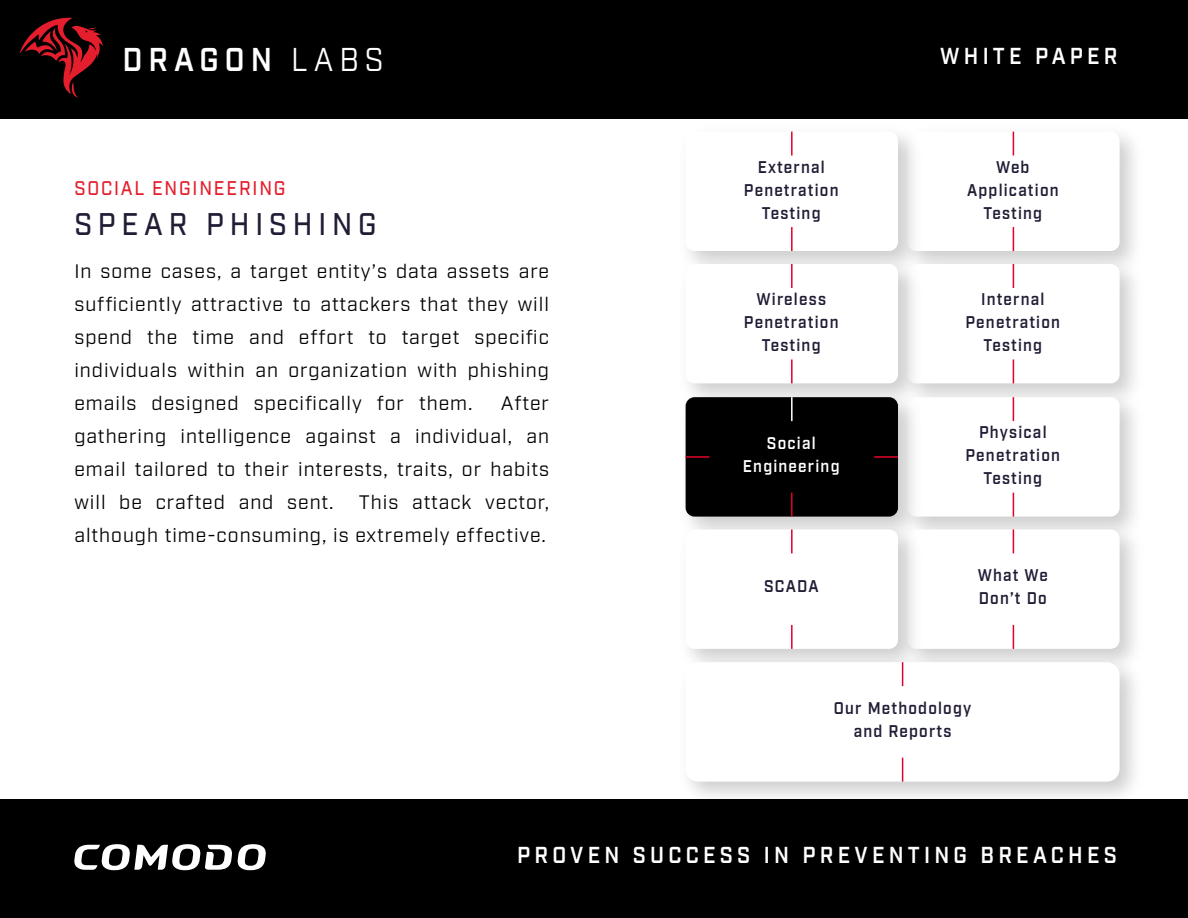
<style>
.page{position:relative;width:1188px;height:918px;background:#fff}
.page>*{position:absolute;margin:0;border:0;box-sizing:border-box;transform-origin:0 0}
.t1{font:600 33px "Industry";letter-spacing:.2em;color:#fff;scale:.91 1}
.t2{font:500 31.35px "Industry";letter-spacing:.205em;color:#221c35;scale:.91 1}
.t3{font:600 23.1px "Industry";letter-spacing:.2em;color:#fff;scale:.91 1}
.t4{font:500 19.8px "Industry";letter-spacing:.1em;color:#e41e2d;scale:.91 1}
.t5{font:19.5px/33px "Industry";letter-spacing:.05em;color:#000;text-align:justify}
.t6{font:600 16.95px/23.1px "Industry";letter-spacing:.08em;color:#221c35;text-align:center;scale:.91 1}
.t7{font:600 16.95px/23.1px "Industry";letter-spacing:.08em;color:#fff;text-align:center;scale:.91 1}
.s1{font-weight:400}
</style>
<div class="page">
<img style="left:930px;top:118px;width:222px;height:132px">
<div style="left:907px;top:132px;width:213px;height:119px;background:#fff;border-radius:9px"></div>
<svg style="left:1013px;top:132px;width:1px;height:24px"></svg>
<svg style="left:1013px;top:227px;width:1px;height:23px"></svg>
<img style="left:930px;top:250px;width:205px;height:133px">
<div style="left:907px;top:264px;width:213px;height:119px;background:#fff;border-radius:9px"></div>
<svg style="left:1013px;top:264px;width:1px;height:24px"></svg>
<svg style="left:1013px;top:359px;width:1px;height:24px"></svg>
<svg style="left:1013px;top:397px;width:1px;height:24px"></svg>
<svg style="left:1013px;top:493px;width:1px;height:23px"></svg>
<img style="left:930px;top:516px;width:208px;height:132px">
<div style="left:907px;top:529px;width:213px;height:120px;background:#fff;border-radius:9px"></div>
<svg style="left:1013px;top:529px;width:1px;height:24px"></svg>
<svg style="left:1013px;top:625px;width:1px;height:23px"></svg>
<img style="left:672px;top:118px;width:258px;height:132px">
<div style="left:686px;top:132px;width:212px;height:119px;background:#fff;border-radius:9px"></div>
<hr style="left:791px;top:132px;width:2px;height:24px;background:#e2002b">
<hr style="left:791px;top:227px;width:2px;height:24px;background:#e2002b">
<img style="left:689px;top:250px;width:241px;height:133px">
<div style="left:686px;top:264px;width:212px;height:119px;background:#fff;border-radius:9px"></div>
<hr style="left:791px;top:264px;width:2px;height:24px;background:#e2002b">
<hr style="left:791px;top:359px;width:2px;height:24px;background:#e2002b">
<img style="left:685px;top:383px;width:245px;height:133px">
<div style="left:686px;top:397px;width:212px;height:120px;background:#000;border-radius:9px"></div>
<hr style="left:791px;top:397px;width:2px;height:24px;background:#fff">
<hr style="left:791px;top:493px;width:2px;height:24px;background:#e2002b">
<hr style="left:874px;top:456px;width:24px;height:2px;background:#e2002b">
<hr style="left:686px;top:456px;width:24px;height:2px;background:#e2002b">
<img style="left:689px;top:516px;width:241px;height:132px">
<div style="left:686px;top:529px;width:212px;height:120px;background:#fff;border-radius:9px"></div>
<hr style="left:791px;top:529px;width:2px;height:24px;background:#e2002b">
<hr style="left:791px;top:625px;width:2px;height:24px;background:#e2002b">
<img style="left:672px;top:648px;width:480px;height:152px">
<div style="left:686px;top:662px;width:434px;height:120px;background:#fff;border-radius:13px"></div>
<svg style="left:902px;top:662px;width:1px;height:24px"></svg>
<svg style="left:902px;top:758px;width:1px;height:24px"></svg>
<div style="left:0;top:0;width:1188px;height:118px;background:#000"></div>
<div style="left:0;top:800px;width:1188px;height:118px;background:#000"></div>
<svg style="left:74px;top:844px;width:192px;height:26px"></svg>
<svg style="left:20px;top:17px;width:83px;height:81px"></svg>
<h1 class="t1" style="left:123px;top:40px;width:288px">DRAGON <span class="s1">LABS</span></h1>
<p class="t3" style="left:940px;top:42px;width:196px">WHITE PAPER</p>
<p class="t4" style="left:74px;top:176px;width:234px">SOCIAL ENGINEERING</p>
<h2 class="t2" style="left:74px;top:205px;width:334px">SPEAR PHISHING</h2>
<p class="t5" style="left:74px;top:255px;width:476px">In some cases, a target entity’s data assets are sufficiently attractive to attackers that they will spend the time and effort to target specific individuals within an organization with phishing emails designed specifically for them.</p>
<p class="t5" style="left:74px;top:387px;width:476px;text-indent:426px">After gathering intelligence against a individual, an email tailored to their interests, traits, or habits will be crafted and sent.</p>
<p class="t5" style="left:74px;top:486px;width:476px;text-align:right">This attack vector,<br>although time-consuming, is extremely effective.</p>
<p class="t6" style="left:744px;top:156px;width:105px">External<br>Penetration<br>Testing</p>
<p class="t6" style="left:744px;top:288px;width:105px">Wireless<br>Penetration<br>Testing</p>
<p class="t7" style="left:743px;top:432px;width:108px">Social<br>Engineering</p>
<p class="t6" style="left:764px;top:575px;width:61px">SCADA</p>
<p class="t6" style="left:967px;top:156px;width:102px">Web<br>Application<br>Testing</p>
<p class="t6" style="left:966px;top:288px;width:105px">Internal<br>Penetration<br>Testing</p>
<p class="t6" style="left:966px;top:421px;width:105px">Physical<br>Penetration<br>Testing</p>
<p class="t6" style="left:978px;top:564px;width:78px;text-align:left">What We<br>Don’t Do</p>
<p class="t6" style="left:834px;top:697px;width:153px">Our Methodology and Reports</p>
<p class="t3" style="left:517px;top:842px;width:661px">PROVEN SUCCESS IN PREVENTING BREACHES</p>
</div>
